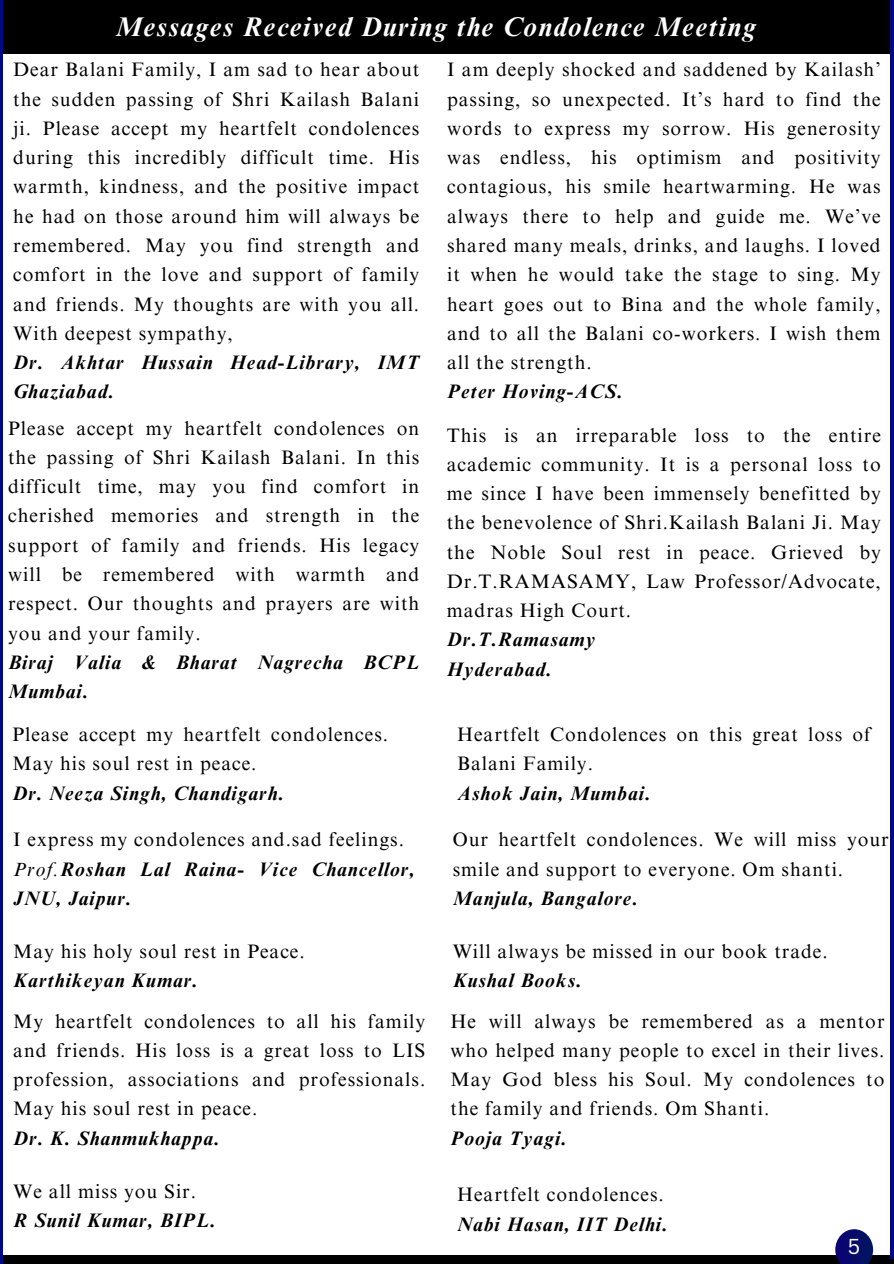
<style>
.page{position:relative;width:894px;height:1264px;background:#fff}
.page>*{position:absolute;margin:0;border:0;box-sizing:border-box;transform-origin:0 0}
.t1{font:italic 700 27px "Times NRMT Pro";letter-spacing:.05em;color:#fff}
.t2{font:21px "Canva Sans";color:#fff}
.t3{font:19.5px/29.2px "Times NRMT Pro";letter-spacing:.05em;color:#000;text-align:justify}
.t4{font:italic 700 19.5px/29.2px "Times NRMT Pro";letter-spacing:.05em;color:#000}
.s1{font-weight:400}
</style>
<div class="page">
<div style="left:0;top:0;width:893px;height:54px;background:#000"></div>
<div style="left:0;top:1255px;width:893px;height:8px;background:#000"></div>
<hr style="left:0;top:0;width:3px;height:1263px;background:#000982">
<hr style="left:890px;top:0;width:3px;height:1258px;background:#000982">
<svg style="left:835px;top:1229px;width:37px;height:34px"></svg>
<p class="t1" style="left:115px;top:16px;width:642px">Messages Received During the Condolence Meeting</p>
<h1 class="t3" style="left:13px;top:58px;width:407px">Dear Balani Family, I am sad to hear about the sudden passing of Shri Kailash Balani ji. Please accept my heartfelt condolences during this incredibly difficult time. His warmth, kindness, and the positive impact he had on those around him will always be remembered. May you find strength and comfort in the love and support of family and friends. My thoughts are with you all.<br>With deepest sympathy,</h1>
<p class="t4" style="left:13px;top:350px;width:407px">Dr. Akhtar Hussain Head-Library, IMT<br>Ghaziabad.</p>
<p class="t3" style="left:8px;top:416px;width:412px">Please accept my heartfelt condolences on the passing of Shri Kailash Balani. In this difficult time, may you find comfort in cherished memories and strength in the support of family and friends. His legacy will be remembered with warmth and respect. Our thoughts and prayers are with you and your family.</p>
<p class="t4" style="left:8px;top:650px;width:412px">Biraj Valia &amp; Bharat Nagrecha BCPL<br>Mumbai.</p>
<p class="t3" style="left:12px;top:722px;width:377px">Please accept my heartfelt condolences.<br>May his soul rest in peace.</p>
<p class="t4" style="left:12px;top:780px;width:273px">Dr. Neeza Singh, Chandigarh.</p>
<p class="t3" style="left:13px;top:827px;width:392px">I express my condolences and.sad feelings.</p>
<p class="t4" style="left:13px;top:856px;width:403px"><span class="s1">Prof.</span>Roshan Lal Raina- Vice Chancellor,<br>JNU, Jaipur.</p>
<p class="t3" style="left:13px;top:938px;width:293px">May his holy soul rest in Peace.</p>
<p class="t4" style="left:13px;top:968px;width:186px">Karthikeyan Kumar.</p>
<p class="t3" style="left:13px;top:1008px;width:413px">My heartfelt condolences to all his family and friends. His loss is a great loss to LIS profession, associations and professionals.<br>May his soul rest in peace.</p>
<p class="t4" style="left:13px;top:1125px;width:207px">Dr. K. Shanmukhappa.</p>
<p class="t3" style="left:13px;top:1178px;width:184px">We all miss you Sir.</p>
<p class="t4" style="left:13px;top:1208px;width:204px">R Sunil Kumar, BIPL.</p>
<p class="t3" style="left:447px;top:58px;width:435px">I am deeply shocked and saddened by Kailash’ passing, so unexpected. It’s hard to find the words to express my sorrow. His generosity was endless, his optimism and positivity contagious, his smile heartwarming. He was always there to help and guide me. We’ve shared many meals, drinks, and laughs. I loved it when he would take the stage to sing. My heart goes out to Bina and the whole family, and to all the Balani co-workers. I wish them all the strength.</p>
<p class="t4" style="left:447px;top:379px;width:177px">Peter Hoving-ACS.</p>
<p class="t3" style="left:446px;top:423px;width:435px">This is an irreparable loss to the entire academic community. It is a personal loss to me since I have been immensely benefitted by the benevolence of Shri.Kailash Balani Ji. May the Noble Soul rest in peace. Grieved by Dr.T.RAMASAMY, Law Professor/Advocate, madras High Court.</p>
<p class="t4" style="left:446px;top:627px;width:150px">Dr.T.Ramasamy</p>
<p class="t4" style="left:446px;top:657px;width:106px">Hyderabad.</p>
<p class="t3" style="left:457px;top:722px;width:415px">Heartfelt Condolences on this great loss of<br>Balani Family.</p>
<p class="t4" style="left:457px;top:780px;width:195px">Ashok Jain, Mumbai.</p>
<p class="t3" style="left:452px;top:827px;width:437px">Our heartfelt condolences. We will miss your smile and support to everyone. Om shanti.</p>
<p class="t4" style="left:452px;top:886px;width:186px">Manjula, Bangalore.</p>
<p class="t3" style="left:452px;top:938px;width:376px">Will always be missed in our book trade.</p>
<p class="t4" style="left:452px;top:968px;width:130px">Kushal Books.</p>
<p class="t3" style="left:450px;top:1008px;width:435px">He will always be remembered as a mentor who helped many people to excel in their lives.<br>May God bless his Soul. My condolences to the family and friends. Om Shanti.</p>
<p class="t4" style="left:450px;top:1125px;width:117px">Pooja Tyagi.</p>
<p class="t3" style="left:457px;top:1182px;width:208px">Heartfelt condolences.</p>
<p class="t4" style="left:457px;top:1211px;width:212px">Nabi Hasan, IIT Delhi.</p>
<p class="t2" style="left:847px;top:1231px;width:14px">5</p>
</div>
